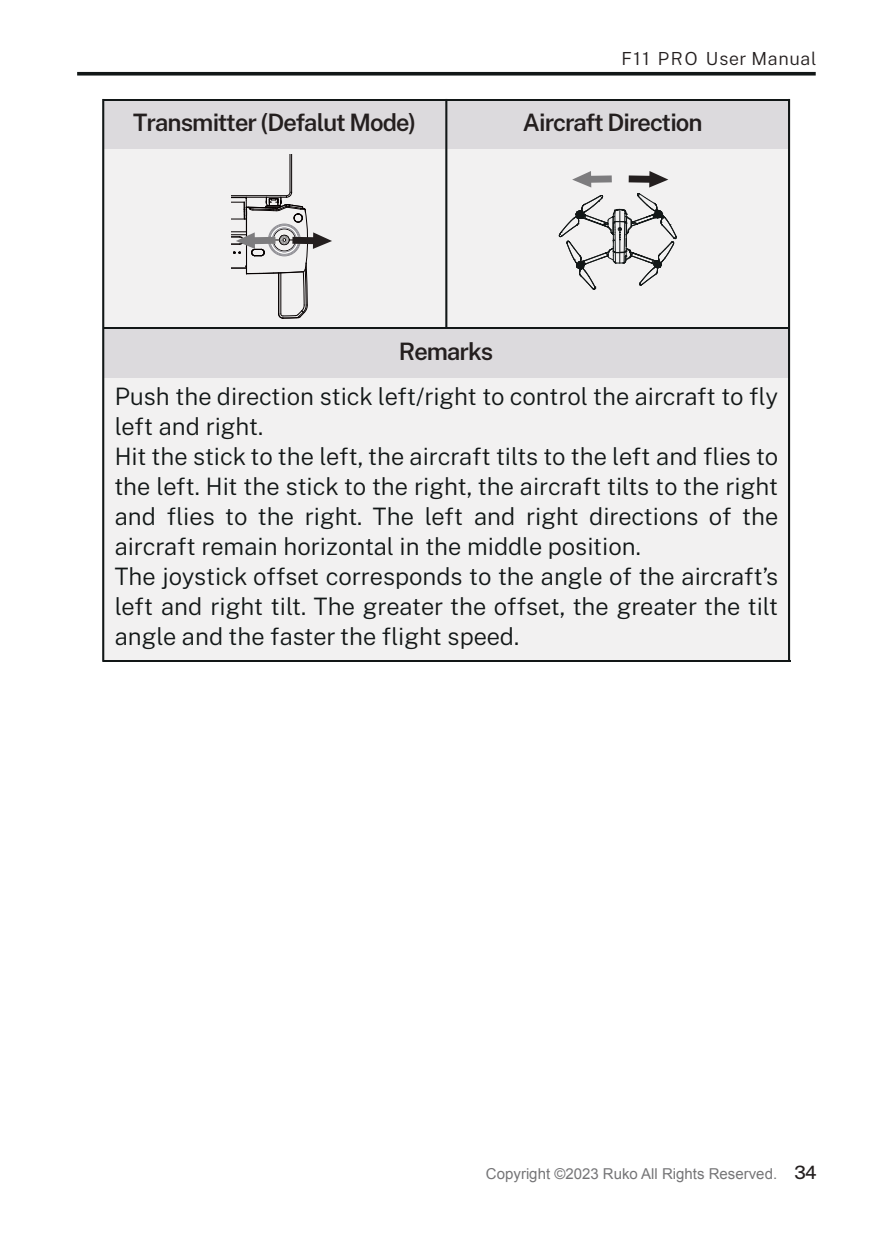
<style>
.page{position:relative;width:893px;height:1234px;background:#fff}
.page>*{position:absolute;margin:0;border:0;box-sizing:border-box;transform-origin:0 0}
.t1{font:300 24px/30px "Public Sans";color:#121717}
.t2{font:600 24px "Public Sans";letter-spacing:-.04em;color:#241f1f}
.t3{font:300 18px "Public Sans";letter-spacing:.04em;color:#241f1f}
.t4{font:15px "Arial";color:#757577}
.s1{font-family:"Public Sans";font-weight:500;font-size:18.3px;color:#241f1f}
</style>
<div class="page">
<hr style="left:77px;top:72px;width:739px;height:3px;background:#121717">
<div style="left:104px;top:149px;width:684px;height:512px;background:#f2f1f1"></div>
<div style="left:104px;top:99px;width:685px;height:50px;background:#dcdadd"></div>
<div style="left:103px;top:328px;width:685px;height:50px;background:#dcdadd"></div>
<hr style="left:104px;top:99px;width:685px;height:1px;background:#121717">
<hr style="left:103px;top:327px;width:685px;height:2px;background:#121717">
<hr style="left:445px;top:99px;width:2px;height:229px;background:#121717">
<hr style="left:788px;top:99px;width:2px;height:562px;background:#121717">
<hr style="left:102px;top:99px;width:2px;height:562px;background:#121717">
<hr style="left:103px;top:660px;width:687px;height:1px;background:#121717">
<svg style="left:232px;top:154px;width:100px;height:165px"></svg>
<svg style="left:559px;top:171px;width:118px;height:119px"></svg>
<p class="t3" style="left:621px;top:45px;width:196px">F11 PRO User Manual</p>
<p class="t2" style="left:133px;top:103px;width:284px">Transmitter (Defalut Mode)</p>
<p class="t2" style="left:523px;top:103px;width:181px">Aircraft Direction</p>
<p class="t2" style="left:399px;top:332px;width:96px">Remarks</p>
<p class="t1" style="left:115px;top:380px;width:665px">Push the direction stick left/right to control the aircraft to fly left and right.<br>Hit the stick to the left, the aircraft tilts to the left and flies to the left. Hit the stick to the right, the aircraft tilts to the right and flies to the right. The left and right directions of the aircraft remain horizontal in the middle position.<br>The joystick offset corresponds to the angle of the aircraft’s left and right tilt. The greater the offset, the greater the tilt angle and the faster the flight speed.</p>
<p class="t4" style="left:486px;top:1163px;width:332px">Copyright ©2023 Ruko All Rights Reserved. <span class="s1">34</span></p>
</div>
